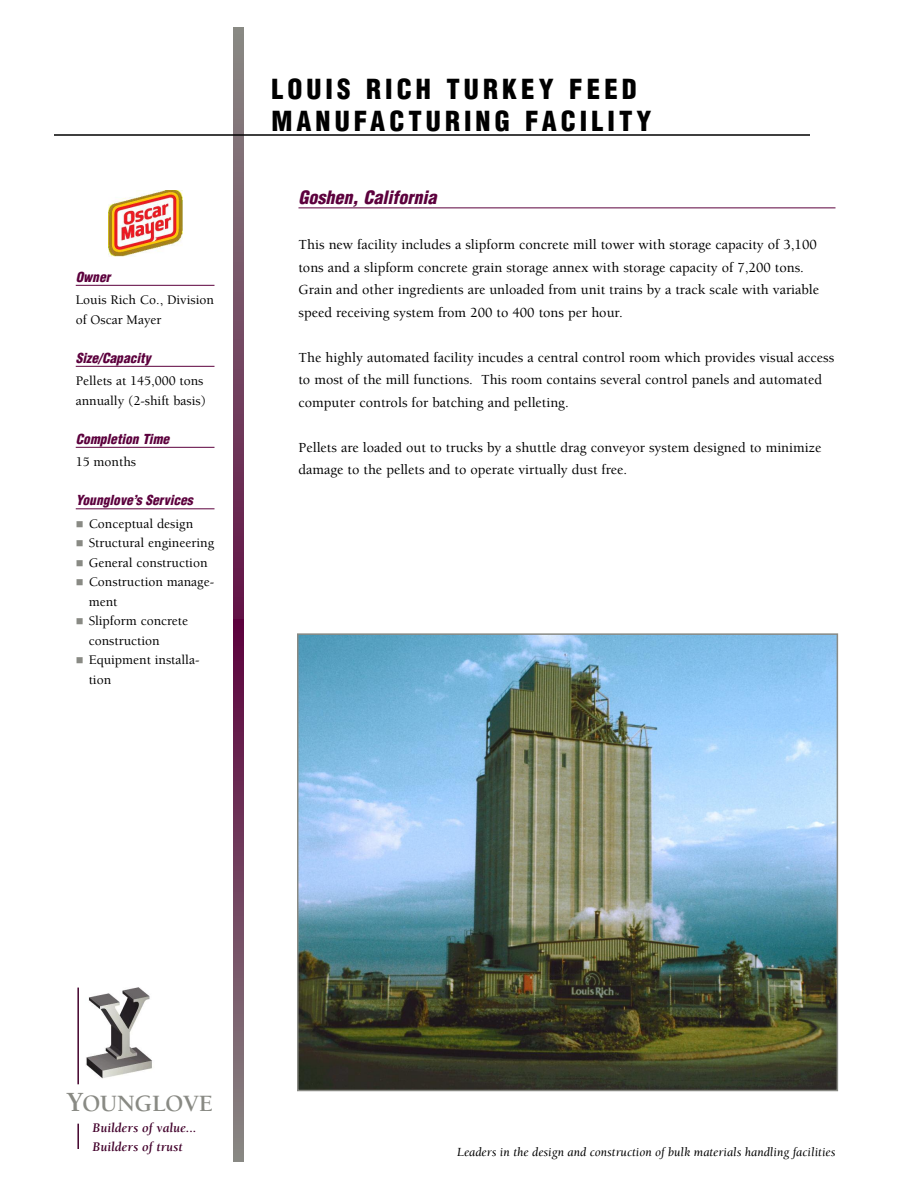
<style>
.page{position:relative;width:918px;height:1188px;background:#fff}
.page>*{position:absolute;margin:0;border:0;box-sizing:border-box;transform-origin:0 0}
.t1{font:900 condensed 27px/32.4px "Helvetica";letter-spacing:.15em;color:#000}
.t2{font:700 24px "Berkeley";letter-spacing:-.01em;color:#898a84}
.t3{font:italic 900 condensed 18px "Helvetica";color:#5c003d}
.t4{font:500 14.25px/22.5px "Berkeley";color:#000}
.t5{font:500 13.5px/19.5px "Berkeley";color:#000}
.t6{font:italic 900 condensed 13.5px "Helvetica";color:#5c003d}
.t7{font:italic 700 13.5px/19.5px "Berkeley";color:#42002b}
.t8{font:italic 12.75px "Berkeley";color:#000}
.s1{color:#898a84}
.s2{font-size:28.5px}
</style>
<div class="page">
<hr style="left:298px;top:208px;width:538px;height:1px;background:#5c003d">
<svg style="left:233px;top:27px;width:11px;height:592px;background:#754d65"></svg>
<svg style="left:233px;top:619px;width:11px;height:543px;background:#724460"></svg>
<hr style="left:54px;top:134px;width:756px;height:2px;background:#000">
<img style="left:300px;top:636px;width:535px;height:452px">
<div style="left:297px;top:633px;width:541px;height:458px;border:2px solid #898a84"></div>
<hr style="left:76px;top:285px;width:138px;height:1px;background:#5c003d">
<hr style="left:76px;top:366px;width:138px;height:1px;background:#5c003d">
<hr style="left:76px;top:447px;width:138px;height:1px;background:#5c003d">
<hr style="left:76px;top:508px;width:138px;height:1px;background:#5c003d">
<img style="left:86px;top:987px;width:66px;height:92px">
<hr style="left:77px;top:988px;width:2px;height:96px;background:#42002b">
<hr style="left:77px;top:1124px;width:2px;height:25px;background:#42002b">
<img style="left:109px;top:190px;width:73px;height:66px">
<p class="t6" style="left:76px;top:272px;width:36px">Owner</p>
<p class="t5" style="left:76px;top:291px;width:140px">Louis Rich Co., Division of Oscar Mayer</p>
<p class="t6" style="left:76px;top:352px;width:76px">Size/Capacity</p>
<p class="t5" style="left:76px;top:372px;width:132px">Pellets at 145,000 tons annually (2-shift basis)</p>
<p class="t6" style="left:76px;top:434px;width:95px">Completion Time</p>
<p class="t5" style="left:76px;top:453px;width:62px">15 months</p>
<p class="t6" style="left:76px;top:495px;width:119px">Younglove’s Services</p>
<p class="t5" style="left:76px;top:515px;width:119px"><span class="s1">■</span> Conceptual design</p>
<p class="t5" style="left:76px;top:534px;width:140px"><span class="s1">■</span> Structural engineering</p>
<p class="t5" style="left:76px;top:554px;width:133px"><span class="s1">■</span> General construction</p>
<p class="t5" style="left:89px;top:573px;width:127px;text-indent:-13px"><span class="s1">■</span> Construction manage&shy;ment</p>
<p class="t5" style="left:89px;top:612px;width:101px;text-indent:-13px"><span class="s1">■</span> Slipform concrete construction</p>
<p class="t5" style="left:89px;top:651px;width:112px;text-indent:-13px"><span class="s1">■</span> Equipment installa&shy;tion</p>
<h1 class="t1" style="left:271px;top:75px;width:382px">LOUIS RICH TURKEY FEED<br>MANUFACTURING FACILITY</h1>
<p class="t3" style="left:298px;top:190px;width:139px">Goshen, California</p>
<p class="t4" style="left:298px;top:234px;width:522px">This new facility includes a slipform concrete mill tower with storage capacity of 3,100 tons and a slipform concrete grain storage annex with storage capacity of 7,200 tons.<br>Grain and other ingredients are unloaded from unit trains by a track scale with variable speed receiving system from 200 to 400 tons per hour.</p>
<p class="t4" style="left:298px;top:347px;width:537px">The highly automated facility incudes a central control room which provides visual access to most of the mill functions. This room contains several control panels and automated computer controls for batching and pelleting.</p>
<p class="t4" style="left:298px;top:437px;width:524px">Pellets are loaded out to trucks by a shuttle drag conveyor system designed to minimize damage to the pellets and to operate virtually dust free.</p>
<h2 class="t2" style="left:67px;top:1094px;width:148px"><span class="s2">Y</span>OUNGLOVE</h2>
<p class="t7" style="left:92px;top:1119px;width:106px">Builders of value...<br>Builders of trust</p>
<p class="t8" style="left:457px;top:1147px;width:380px">Leaders in the design and construction of bulk materials handling facilities</p>
</div>
